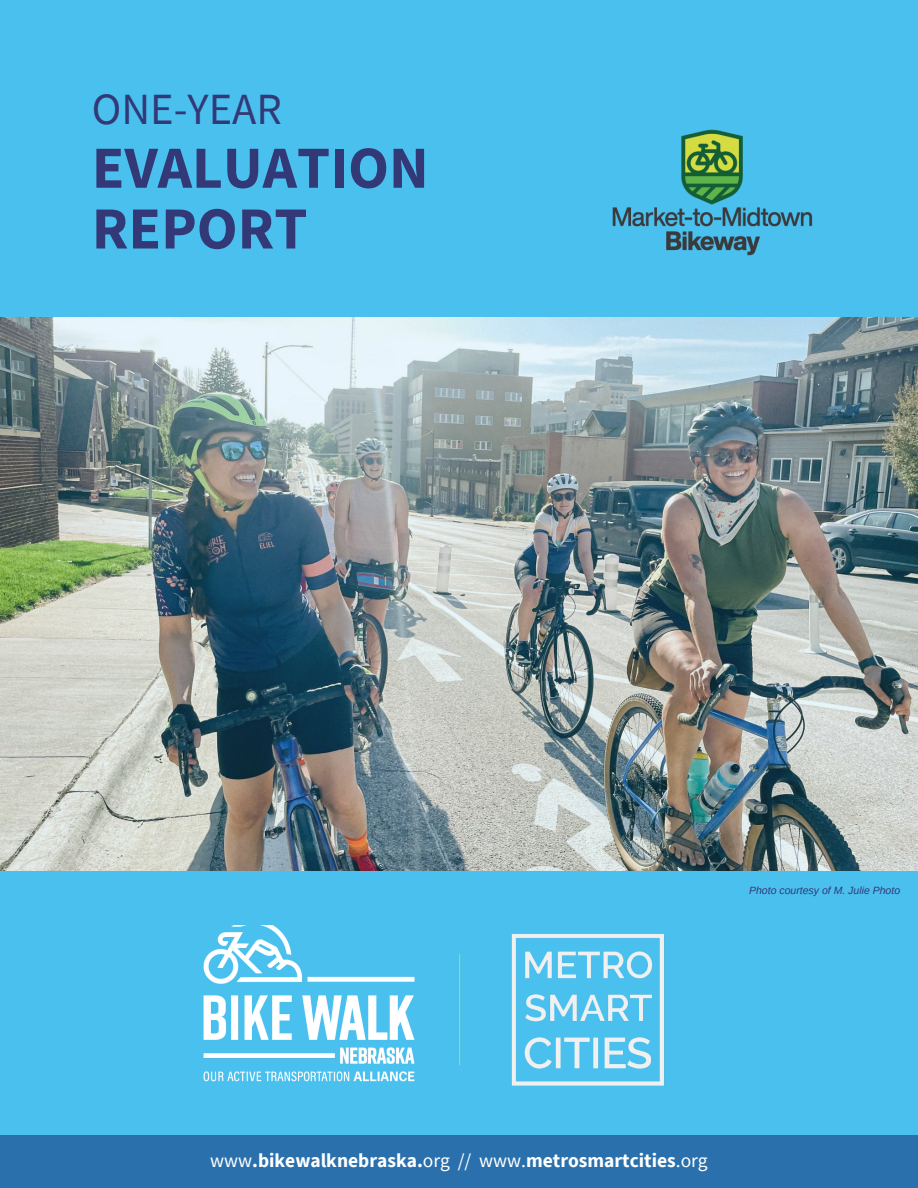
<style>
.page{position:relative;width:918px;height:1188px;background:#4ac0ef}
.page>*{position:absolute;margin:0;border:0;box-sizing:border-box;transform-origin:0 0}
.t1{font:700 59.7px/60.8px "Source Sans Pro";color:#333976}
.t2{font:44.55px "Source Sans Pro";color:#333976}
.t3{font:700 19.5px "Source Sans Pro";color:#fff}
.t4{font:italic 10.5px "Arimo";color:#333976}
.s1{font-weight:400}
</style>
<div class="page">
<img style="left:0;top:318px;width:918px;height:552px">
<img style="left:612px;top:129px;width:201px;height:127px">
<img style="left:203px;top:925px;width:212px;height:157px">
<div style="left:0;top:1135px;width:918px;height:53px;background:#2970ad"></div>
<img style="left:511px;top:933px;width:154px;height:153px">
<hr style="left:459px;top:954px;width:1px;height:111px;background:#c0d53c">
<h2 class="t2" style="left:92px;top:80px;width:192px">ONE-YEAR</h2>
<h1 class="t1" style="left:92px;top:136px;width:338px">EVALUATION<br>REPORT</h1>
<p class="t4" style="left:749px;top:884px;width:153px">Photo courtesy of M. Julie Photo</p>
<p class="t3" style="left:210px;top:1148px;width:499px"><span class="s1">www</span>.bikewalknebraska.<span class="s1">org // www.</span>metrosmartcities<span class="s1">.org</span></p>
</div>
